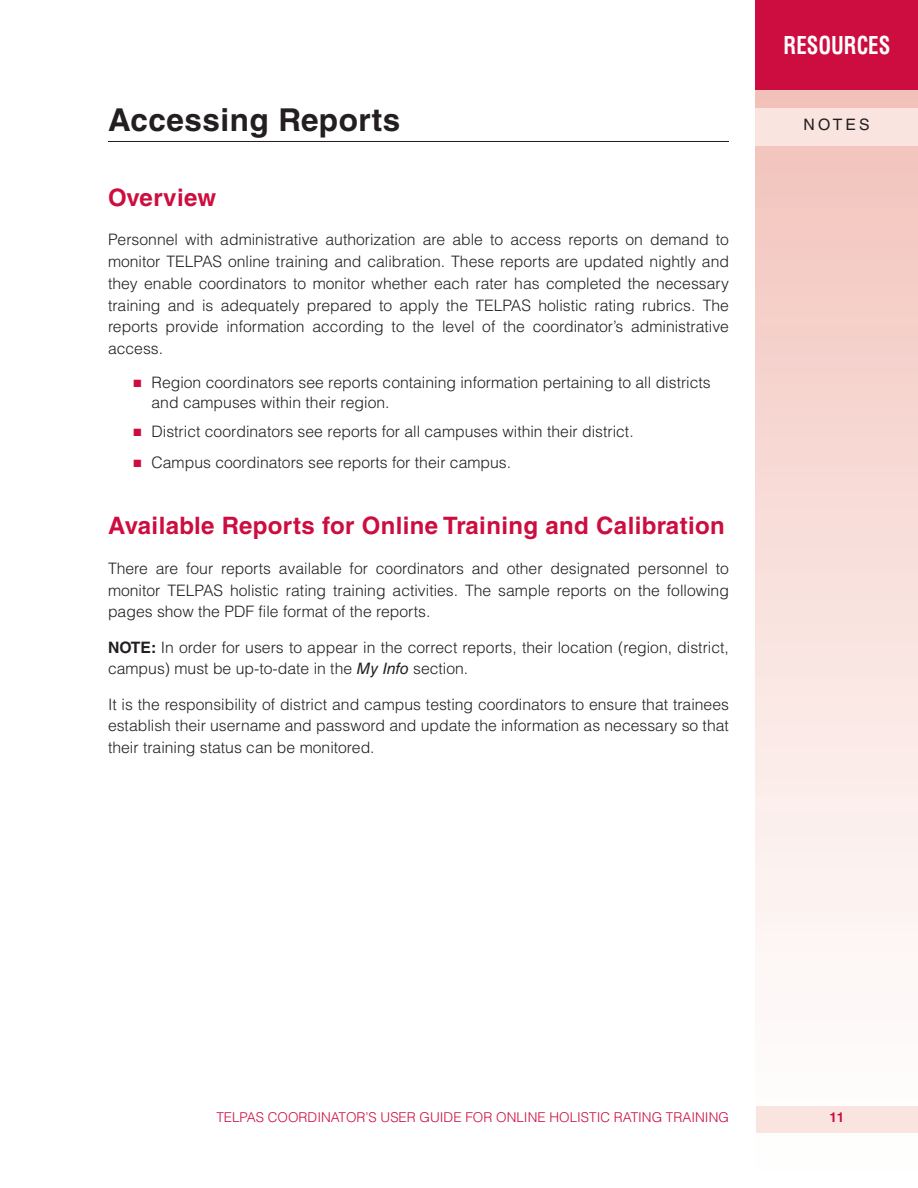
<style>
.page{position:relative;width:918px;height:1188px;background:#fff}
.page>*{position:absolute;margin:0;border:0;box-sizing:border-box;transform-origin:0 0}
.t1{font:700 31.5px "Helvetica LT Std";letter-spacing:.015em;color:#231f20}
.t2{font:700 24px "Helvetica LT Std";letter-spacing:.015em;color:#cd0d40}
.t3{font:700 condensed 24px "Helvetica LT Std";color:#fff;scale:.87 1}
.t4{font:300 15.75px/21.8px "Helvetica LT Std";color:#231f20;text-align:justify}
.t5{font:15.75px "Helvetica LT Std";letter-spacing:.2em;color:#231f20}
.t6{font:300 13.5px "Helvetica LT Std";color:#cd0d40}
.t7{font:700 13.5px "Helvetica LT Std";color:#cd0d40}
.s1{color:#cd0d40}
.s2{font-weight:700}
.s3{font-weight:400;font-style:italic}
</style>
<div class="page">
<svg style="left:755px;top:90px;width:163px;height:861px;background:#f7ddd9"></svg>
<div style="left:756px;top:1106px;width:162px;height:27px;background:#f9e4e0"></div>
<div style="left:755px;top:108px;width:163px;height:38px;background:#f9e4e0"></div>
<div style="left:756px;top:0;width:162px;height:90px;background:#cd0d40"></div>
<hr style="left:108px;top:141px;width:621px;height:1px;background:#231f20">
<h2 class="t3" style="left:784px;top:30px;width:124px">RESOURCES</h2>
<p class="t1" style="left:108px;top:100px;width:294px">Accessing Reports</p>
<p class="t5" style="left:804px;top:116px;width:68px">NOTES</p>
<p class="t2" style="left:108px;top:183px;width:110px">Overview</p>
<p class="t4" style="left:108px;top:229px;width:623px">Personnel with administrative authorization are able to access reports on demand to monitor TELPAS online training and calibration. These reports are updated nightly and they enable coordinators to monitor whether each rater has completed the necessary training and is adequately prepared to apply the TELPAS holistic rating rubrics. The reports provide information according to the level of the coordinator’s administrative access.</p>
<p class="t4" style="left:152px;top:372px;width:561px;line-height:20.2px;text-indent:-18px"><span class="s1">■■</span> Region coordinators see reports containing information pertaining to all districts and campuses within their region.</p>
<p class="t4" style="left:134px;top:421px;width:502px"><span class="s1">■■</span> District coordinators see reports for all campuses within their district.</p>
<p class="t4" style="left:134px;top:452px;width:379px"><span class="s1">■■</span> Campus coordinators see reports for their campus.</p>
<p class="t2" style="left:108px;top:511px;width:618px">Available Reports for Online Training and Calibration</p>
<p class="t4" style="left:108px;top:557px;width:623px">There are four reports available for coordinators and other designated personnel to monitor TELPAS holistic rating training activities. The sample reports on the following pages show the PDF file format of the reports.</p>
<p class="t4" style="left:108px;top:636px;width:622px"><span class="s2">NOTE:</span> In order for users to appear in the correct reports, their location (region, district, campus) must be up-to-date in the <span class="s3">My Info</span> section.</p>
<p class="t4" style="left:108px;top:693px;width:623px">It is the responsibility of district and campus testing coordinators to ensure that trainees establish their username and password and update the information as necessary so that their training status can be monitored.</p>
<p class="t6" style="left:216px;top:1109px;width:514px">TELPAS COORDINATOR’S USER GUIDE FOR ONLINE HOLISTIC RATING TRAINING</p>
<p class="t7" style="left:829px;top:1109px;width:17px">11</p>
</div>
